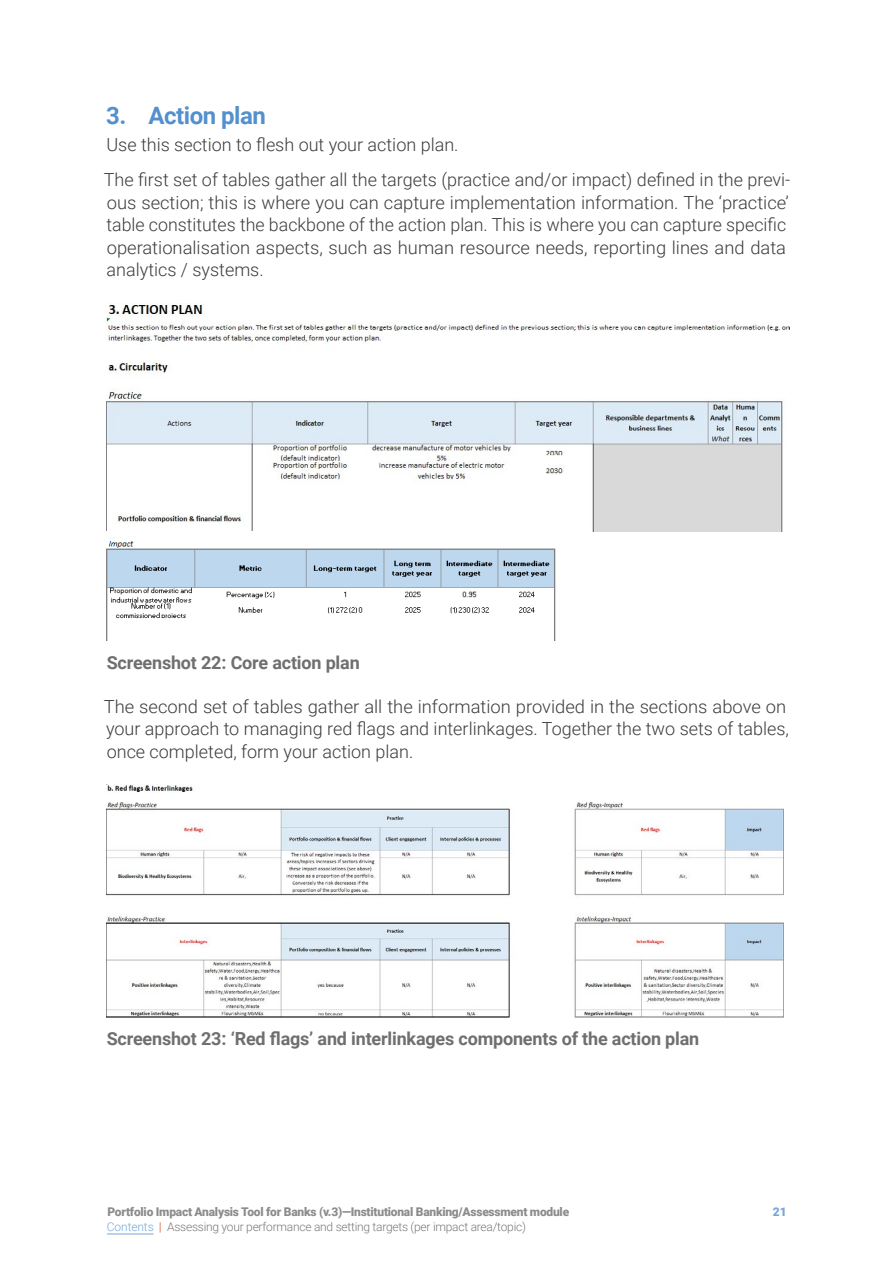
<style>
.page{position:relative;width:893px;height:1263px;background:#fff}
.page>*{position:absolute;margin:0;border:0;box-sizing:border-box;transform-origin:0 0}
.t1{font:700 24px "Roboto";letter-spacing:-.02em;color:#5390cd}
.t2{font:300 18px/22.5px "Roboto";color:#3c3c3b}
.t3{font:700 18px "Roboto";letter-spacing:-.01em;color:#706f6f}
.t4{font:900 12px "Roboto";letter-spacing:-.02em;color:#706f6f}
.t5{font:300 12px "Roboto";letter-spacing:-.02em;color:#575756}
.t6{font:900 12px "Roboto";color:#5390cd}
.s1{color:#5390cd}
.s2{font-weight:700;color:#de6941}
</style>
<div class="page">
<hr style="left:107px;top:1234px;width:47px;height:1px;background:#5390cd">
<img style="left:106px;top:304px;width:683px;height:228px">
<img style="left:106px;top:541px;width:450px;height:100px">
<img style="left:106px;top:785px;width:678px;height:232px">
<h1 class="t1" style="left:106px;top:99px;width:161px">3. Action plan</h1>
<p class="t2" style="left:104px;top:126px;width:688px;line-height:35.2px">Use this section to flesh out your action plan.<br>The first set of tables gather all the targets (practice and/or impact) defined in the previ-</p>
<p class="t2" style="left:106px;top:190px;width:684px">ous section; this is where you can capture implementation information. The ‘practice’ table constitutes the backbone of the action plan. This is where you can capture specific operationalisation aspects, such as human resource needs, reporting lines and data analytics / systems.</p>
<p class="t3" style="left:107px;top:650px;width:255px">Screenshot 22: Core action plan</p>
<p class="t2" style="left:104px;top:694px;width:687px">The second set of tables gather all the information provided in the sections above on your approach to managing red flags and interlinkages. Together the two sets of tables, once completed, form your action plan.</p>
<p class="t3" style="left:107px;top:1026px;width:594px">Screenshot 23: ‘Red flags’ and interlinkages components of the action plan</p>
<p class="t4" style="left:107px;top:1203px;width:463px">Portfolio Impact Analysis Tool for Banks (v.3)—Institutional Banking/Assessment module</p>
<p class="t6" style="left:773px;top:1203px;width:15px">21</p>
<p class="t5" style="left:107px;top:1218px;width:421px"><span class="s1">Contents</span> <span class="s2">|</span> Assessing your performance and setting targets (per impact area/topic)</p>
</div>
